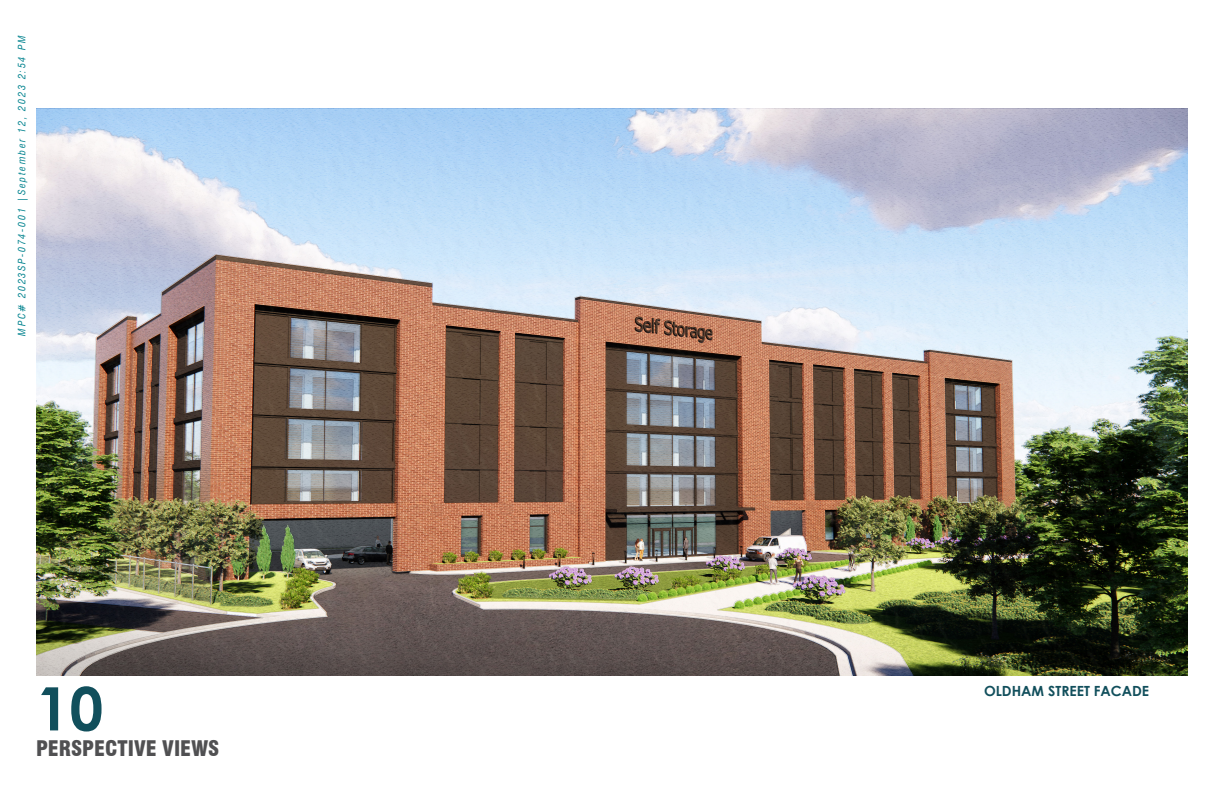
<style>
.page{position:relative;width:1224px;height:792px;background:#fff}
.page>*{position:absolute;margin:0;border:0;box-sizing:border-box;transform-origin:0 0}
.t1{font:700 60px "Century Gothic";color:#114f5c}
.t2{font:900 condensed 21px "Swiss 721 BT";color:#505052}
.t3{font:700 14px "Century Gothic";color:#114f5c}
.t4{font:italic condensed 10px "Swiss 721 BT";letter-spacing:.18em;color:#00828e}
</style>
<div class="page">
<img style="left:36px;top:109px;width:1152px;height:566px">
<p class="t4" style="left:16px;top:336px;width:301px;rotate:-90deg">MPC# 2023SP-074-001 |September 12, 2023 2:54 PM</p>
<p class="t1" style="left:36px;top:663px;width:69px">10</p>
<p class="t2" style="left:36px;top:735px;width:185px">PERSPECTIVE VIEWS</p>
<p class="t3" style="left:984px;top:680px;width:167px">OLDHAM STREET FACADE</p>
</div>
